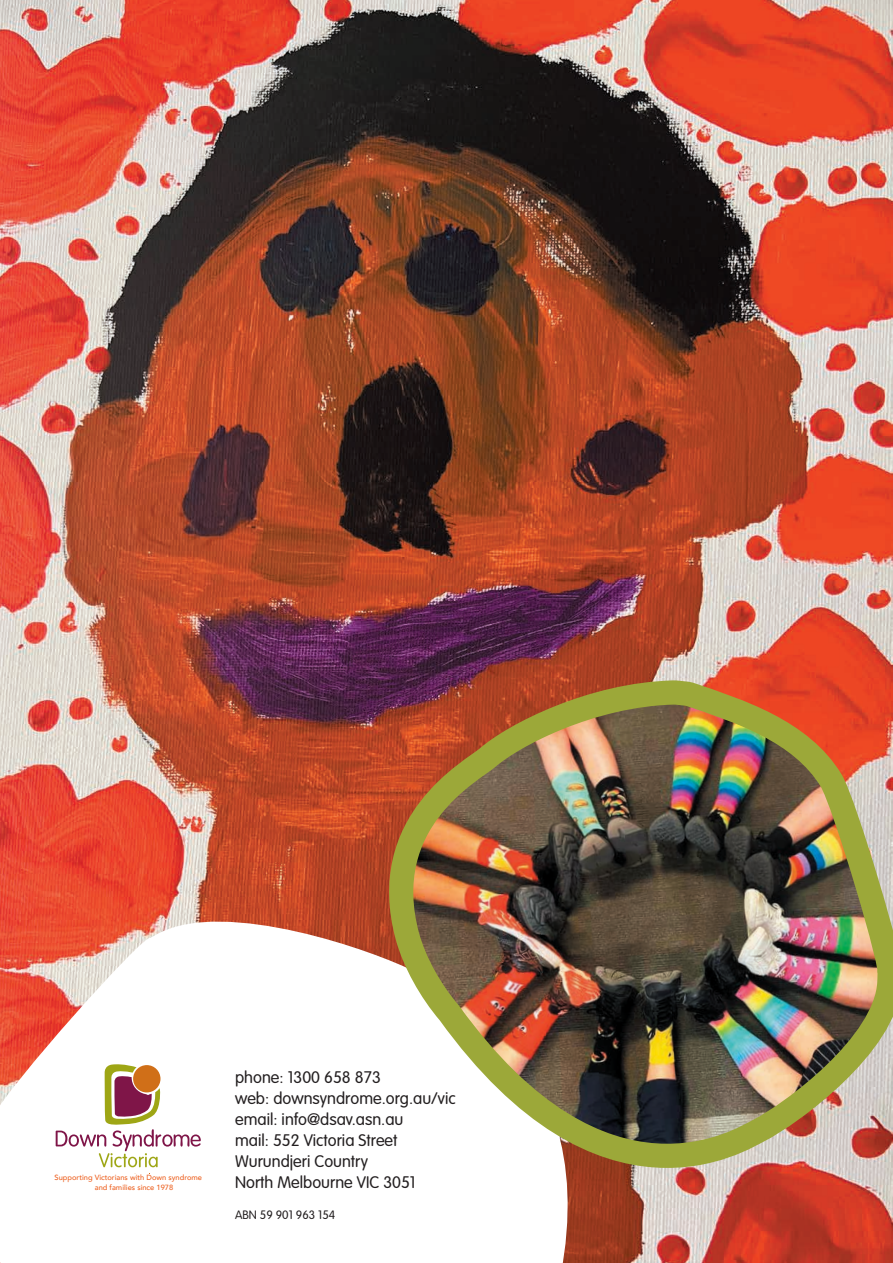
<style>
.page{position:relative;width:893px;height:1263px;background:#fff}
.page>*{position:absolute;margin:0;border:0;box-sizing:border-box;transform-origin:0 0}
.t1{font:300 16.5px/21px "VAG Rounded Std";color:#231f20}
.t2{font:300 12px "VAG Rounded Std";color:#231f20}
.t3{font:500 7.5px/9.8px "Avenir";color:#ed6121}
</style>
<div class="page">
<img style="left:0;top:0;width:892px;height:1263px">
<svg style="left:0;top:898px;width:640px;height:365px"></svg>
<img style="left:376px;top:662px;width:517px;height:565px">
<svg style="left:56px;top:1063px;width:145px;height:104px"></svg>
<p class="t3" style="left:95px;top:1172px;width:109px;text-indent:-40px">Supporting Victorians with Down syndrome and families since 1978</p>
<p class="t1" style="left:235px;top:1067px;width:222px">phone: 1300 658 873<br>web: downsyndrome.org.au/vic email: info@dsav.asn.au<br>mail: 552 Victoria Street<br>Wurundjeri Country<br>North Melbourne VIC 3051</p>
<p class="t2" style="left:235px;top:1208px;width:102px">ABN 59 901 963 154</p>
</div>
